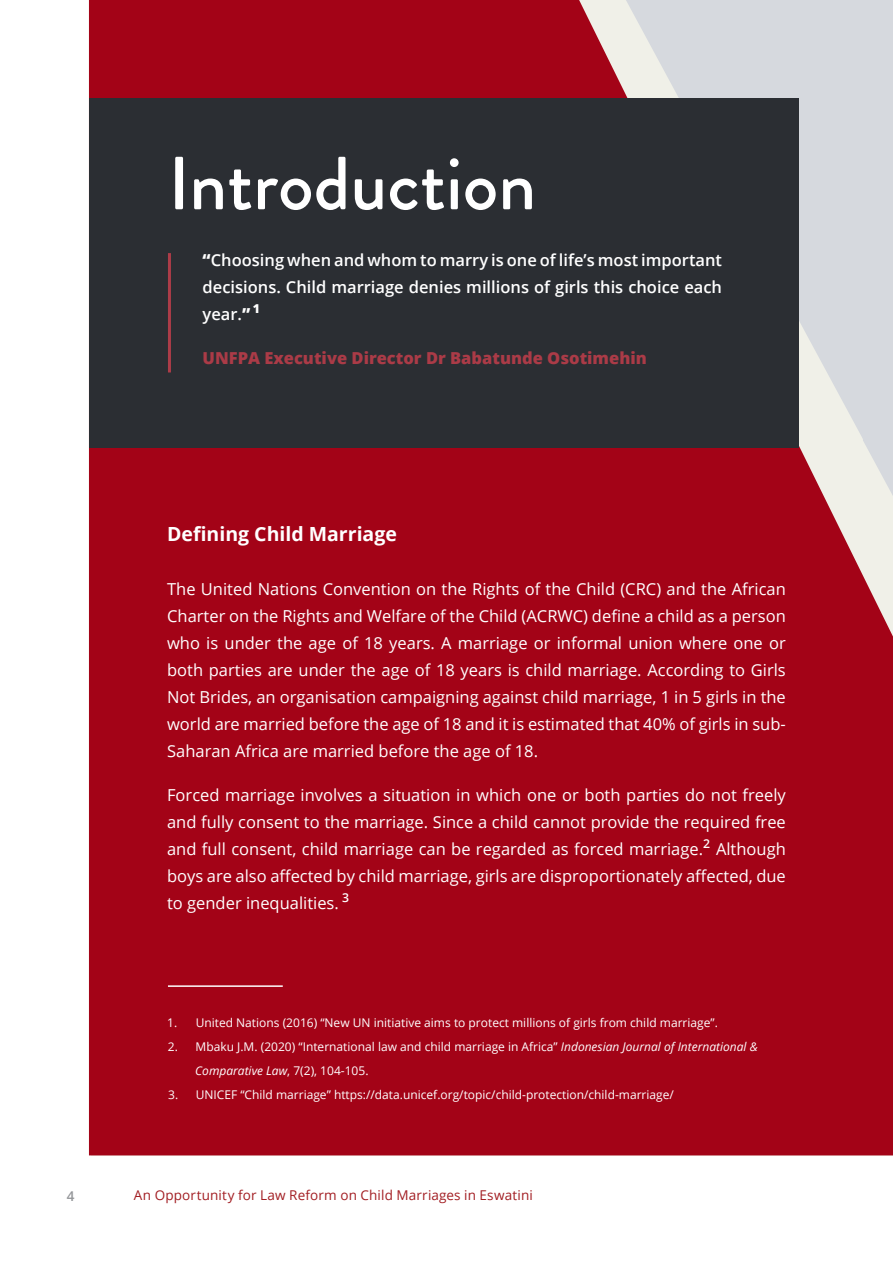
<style>
.page{position:relative;width:893px;height:1263px;background:#fff}
.page>*{position:absolute;margin:0;border:0;box-sizing:border-box;transform-origin:0 0}
.Headline_02{font:500 75px "Brandon Grotesque";color:#fff}
.Bodytext_02{font:700 19.5px "Open Sans";color:#fff}
.Bodytext_02-2{font:16.5px/27px "Open Sans";color:#fff;text-align:justify}
.Bodytext_02-3{font:600 16.5px/27px "Open Sans";color:#fff;text-align:justify}
.Bodytext_02-4{font:800 16.5px "Open Sans";color:#ab3b47}
.t1{font:13.5px "Open Sans";letter-spacing:.01em;color:#a21d22}
.t2{font:600 13.5px "Open Sans";color:#939598}
.t3{font:12px/24px "Open Sans";color:#fff}
.s1{font-weight:800}
.s2{font-style:italic}
</style>
<div class="page">
<div style="left:89px;top:0;width:804px;height:1155px;background:#a30317"></div>
<svg style="left:626px;top:0;width:238px;height:440px;background:#cacdd0"></svg>
<div style="left:89px;top:99px;width:709px;height:349px;background:#2b2e33"></div>
<hr style="left:168px;top:253px;width:3px;height:119px;background:#ac3c48">
<hr style="left:168px;top:985px;width:115px;height:2px;background:#fff">
<p class="Headline_02" style="left:168px;top:132px;width:370px">Introduction</p>
<p class="Bodytext_02-3" style="left:203px;top:247px;width:521px"><span class="s1">“</span>Choosing when and whom to marry is one of life’s most important decisions. Child marriage denies millions of girls this choice each year.<span class="s1">”</span> <sup>1</sup></p>
<p class="Bodytext_02-4" style="left:203px;top:345px;width:446px">UNFPA Executive Director Dr Babatunde Osotimehin</p>
<p class="Bodytext_02" style="left:167px;top:520px;width:231px">Defining Child Marriage</p>
<p class="Bodytext_02-2" style="left:167px;top:575px;width:620px">The United Nations Convention on the Rights of the Child (CRC) and the African Charter on the Rights and Welfare of the Child (ACRWC) define a child as a person who is under the age of 18 years. A marriage or informal union where one or both parties are under the age of 18 years is child marriage. According to Girls Not Brides, an organisation campaigning against child marriage, 1 in 5 girls in the world are married before the age of 18 and it is estimated that 40% of girls in sub-Saharan Africa are married before the age of 18.</p>
<p class="Bodytext_02-2" style="left:167px;top:781px;width:620px">Forced marriage involves a situation in which one or both parties do not freely and fully consent to the marriage. Since a child cannot provide the required free and full consent, child marriage can be regarded as forced marriage.<sup>2</sup> Although boys are also affected by child marriage, girls are disproportionately affected, due to gender inequalities. <sup>3</sup></p>
<p class="t3" style="left:167px;top:1010px;width:552px">1. United Nations (2016) “New UN initiative aims to protect millions of girls from child marriage”.</p>
<p class="t3" style="left:195px;top:1034px;width:564px;text-indent:-27px">2. Mbaku J.M. (2020) “International law and child marriage in Africa” <span class="s2">Indonesian Journal of International &amp;<br>Comparative Law</span>, 7(2), 104-105.</p>
<p class="t3" style="left:168px;top:1082px;width:507px">3. UNICEF “Child marriage” https://data.unicef.org/topic/child-protection/child-marriage/</p>
<p class="t2" style="left:67px;top:1186px;width:9px">4</p>
<p class="t1" style="left:134px;top:1186px;width:400px">An Opportunity for Law Reform on Child Marriages in Eswatini</p>
</div>
